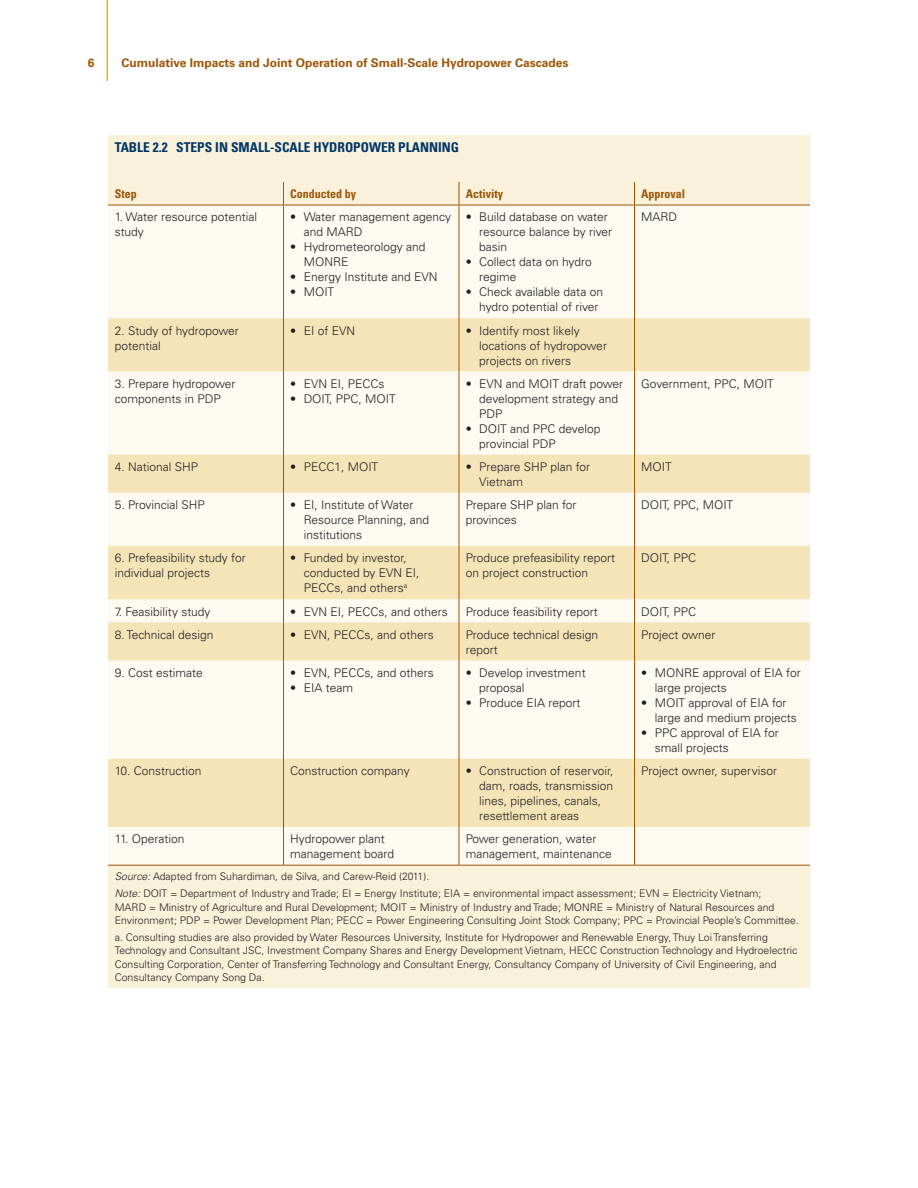
<style>
.page{position:relative;width:918px;height:1188px;background:#fff}
.page>*{position:absolute;margin:0;border:0;box-sizing:border-box;transform-origin:0 0}
.Table_Title{font:700 condensed 13.5px "Univers";color:#003667}
.table_text_bullet{font:300 12px/15px "Univers";color:#231f20}
.Table_text_left{font:300 12px/15px "Univers";color:#231f20}
.t1{font:700 12px "Univers";color:#9c5506}
.Tbl_Col_Hd_Centered{font:700 condensed 12px "Univers";color:#9c5506}
.Table_source{font:300 10.5px/13.5px "Univers";color:#231f20}
.s1{font-style:italic}
</style>
<div class="page">
<hr style="left:106px;top:0;width:2px;height:81px;background:#e6b120">
<div style="left:108px;top:135px;width:702px;height:853px;background:#faf1da"></div>
<div style="left:108px;top:206px;width:702px;height:659px;background:#fdfaf2"></div>
<svg style="left:108px;top:318px;width:702px;height:509px"></svg>
<svg style="left:283px;top:182px;width:1px;height:23px"></svg>
<svg style="left:459px;top:182px;width:1px;height:23px"></svg>
<svg style="left:634px;top:182px;width:1px;height:23px"></svg>
<hr style="left:108px;top:205px;width:176px;height:1px;background:#9c5506">
<hr style="left:284px;top:205px;width:175px;height:1px;background:#9c5506">
<hr style="left:283px;top:205px;width:1px;height:113px;background:#9c5506">
<hr style="left:459px;top:205px;width:175px;height:1px;background:#9c5506">
<hr style="left:459px;top:205px;width:1px;height:113px;background:#9c5506">
<hr style="left:634px;top:205px;width:176px;height:1px;background:#9c5506">
<hr style="left:634px;top:205px;width:1px;height:113px;background:#9c5506">
<hr style="left:283px;top:318px;width:1px;height:53px;background:#9c5506">
<hr style="left:459px;top:318px;width:1px;height:53px;background:#9c5506">
<hr style="left:634px;top:318px;width:1px;height:53px;background:#9c5506">
<hr style="left:283px;top:371px;width:1px;height:84px;background:#9c5506">
<hr style="left:459px;top:371px;width:1px;height:84px;background:#9c5506">
<hr style="left:634px;top:371px;width:1px;height:84px;background:#9c5506">
<hr style="left:283px;top:455px;width:1px;height:38px;background:#9c5506">
<hr style="left:459px;top:455px;width:1px;height:38px;background:#9c5506">
<hr style="left:634px;top:455px;width:1px;height:38px;background:#9c5506">
<hr style="left:283px;top:493px;width:1px;height:53px;background:#9c5506">
<hr style="left:459px;top:493px;width:1px;height:53px;background:#9c5506">
<hr style="left:634px;top:493px;width:1px;height:53px;background:#9c5506">
<hr style="left:283px;top:546px;width:1px;height:53px;background:#9c5506">
<hr style="left:459px;top:546px;width:1px;height:53px;background:#9c5506">
<hr style="left:634px;top:546px;width:1px;height:53px;background:#9c5506">
<svg style="left:283px;top:599px;width:1px;height:23px"></svg>
<svg style="left:459px;top:599px;width:1px;height:23px"></svg>
<svg style="left:634px;top:599px;width:1px;height:23px"></svg>
<hr style="left:283px;top:622px;width:1px;height:39px;background:#9c5506">
<hr style="left:459px;top:622px;width:1px;height:39px;background:#9c5506">
<hr style="left:634px;top:622px;width:1px;height:39px;background:#9c5506">
<hr style="left:283px;top:661px;width:1px;height:98px;background:#9c5506">
<hr style="left:459px;top:661px;width:1px;height:98px;background:#9c5506">
<hr style="left:634px;top:661px;width:1px;height:98px;background:#9c5506">
<hr style="left:283px;top:759px;width:1px;height:68px;background:#9c5506">
<hr style="left:459px;top:759px;width:1px;height:68px;background:#9c5506">
<hr style="left:634px;top:759px;width:1px;height:68px;background:#9c5506">
<hr style="left:283px;top:827px;width:1px;height:38px;background:#9c5506">
<hr style="left:459px;top:827px;width:1px;height:38px;background:#9c5506">
<hr style="left:634px;top:827px;width:1px;height:38px;background:#9c5506">
<hr style="left:108px;top:865px;width:176px;height:1px;background:#9c5506">
<hr style="left:284px;top:865px;width:175px;height:1px;background:#9c5506">
<hr style="left:459px;top:865px;width:175px;height:1px;background:#9c5506">
<hr style="left:634px;top:865px;width:176px;height:1px;background:#9c5506">
<p class="t1" style="left:88px;top:56px;width:8px">6</p>
<p class="t1" style="left:122px;top:56px;width:449px">Cumulative Impacts and Joint Operation of Small-Scale Hydropower Cascades</p>
<p class="Table_Title" style="left:115px;top:139px;width:346px">TABLE 2.2 STEPS IN SMALL-SCALE HYDROPOWER PLANNING</p>
<p class="Tbl_Col_Hd_Centered" style="left:115px;top:187px;width:24px">Step</p>
<p class="Tbl_Col_Hd_Centered" style="left:290px;top:187px;width:67px">Conducted by</p>
<p class="Tbl_Col_Hd_Centered" style="left:466px;top:187px;width:39px">Activity</p>
<p class="Tbl_Col_Hd_Centered" style="left:641px;top:187px;width:45px">Approval</p>
<p class="Table_text_left" style="left:115px;top:209px;width:144px">1. Water resource potential study</p>
<p class="table_text_bullet" style="left:304px;top:209px;width:149px;text-indent:-14px">• Water management agency and MARD</p>
<p class="table_text_bullet" style="left:304px;top:239px;width:123px;text-indent:-14px">• Hydrometeorology and<br>MONRE</p>
<p class="table_text_bullet" style="left:290px;top:269px;width:149px">• Energy Institute and EVN</p>
<p class="table_text_bullet" style="left:290px;top:284px;width:45px">• MOIT</p>
<p class="table_text_bullet" style="left:479px;top:209px;width:134px;text-indent:-14px">• Build database on water resource balance by river basin</p>
<p class="table_text_bullet" style="left:479px;top:254px;width:114px;text-indent:-14px">• Collect data on hydro regime</p>
<p class="table_text_bullet" style="left:479px;top:284px;width:125px;text-indent:-14px">• Check available data on hydro potential of river</p>
<p class="table_text_bullet" style="left:641px;top:209px;width:37px">MARD</p>
<p class="Table_text_left" style="left:115px;top:323px;width:126px">2. Study of hydropower potential</p>
<p class="table_text_bullet" style="left:290px;top:323px;width:66px">• EI of EVN</p>
<p class="table_text_bullet" style="left:479px;top:323px;width:129px;text-indent:-14px">• Identify most likely locations of hydropower projects on rivers</p>
<p class="Table_text_left" style="left:115px;top:376px;width:122px">3. Prepare hydropower components in PDP</p>
<p class="table_text_bullet" style="left:290px;top:376px;width:96px">• EVN EI, PECCs</p>
<p class="table_text_bullet" style="left:479px;top:376px;width:146px;text-indent:-14px">• EVN and MOIT draft power development strategy and<br>PDP</p>
<p class="table_text_bullet" style="left:479px;top:421px;width:123px;text-indent:-14px">• DOIT and PPC develop provincial PDP</p>
<p class="table_text_bullet" style="left:290px;top:391px;width:107px">• DOIT, PPC, MOIT</p>
<p class="table_text_bullet" style="left:641px;top:376px;width:134px">Government, PPC, MOIT</p>
<p class="Table_text_left" style="left:115px;top:459px;width:85px">4. National SHP</p>
<p class="table_text_bullet" style="left:290px;top:459px;width:89px">• PECC1, MOIT</p>
<p class="table_text_bullet" style="left:479px;top:459px;width:112px;text-indent:-14px">• Prepare SHP plan for<br>Vietnam</p>
<p class="Table_text_left" style="left:641px;top:459px;width:32px">MOIT</p>
<p class="Table_text_left" style="left:115px;top:497px;width:92px">5. Provincial SHP</p>
<p class="table_text_bullet" style="left:304px;top:497px;width:127px;text-indent:-14px">• EI, Institute of Water<br>Resource Planning, and institutions</p>
<p class="Table_text_left" style="left:466px;top:497px;width:112px">Prepare SHP plan for provinces</p>
<p class="Table_text_left" style="left:641px;top:497px;width:93px">DOIT, PPC, MOIT</p>
<p class="Table_text_left" style="left:115px;top:550px;width:132px">6. Prefeasibility study for individual projects</p>
<p class="table_text_bullet" style="left:304px;top:550px;width:117px;text-indent:-14px">• Funded by investor, conducted by EVN EI,<br>PECCs, and others<sup>a</sup></p>
<p class="Table_text_left" style="left:466px;top:550px;width:151px">Produce prefeasibility report on project construction</p>
<p class="Table_text_left" style="left:641px;top:550px;width:56px">DOIT, PPC</p>
<p class="Table_text_left" style="left:115px;top:604px;width:97px">7. Feasibility study</p>
<p class="table_text_bullet" style="left:290px;top:604px;width:159px">• EVN EI, PECCs, and others</p>
<p class="Table_text_left" style="left:466px;top:604px;width:134px">Produce feasibility report</p>
<p class="Table_text_left" style="left:641px;top:604px;width:56px">DOIT, PPC</p>
<p class="Table_text_left" style="left:115px;top:627px;width:100px">8. Technical design</p>
<p class="table_text_bullet" style="left:290px;top:627px;width:145px">• EVN, PECCs, and others</p>
<p class="Table_text_left" style="left:466px;top:627px;width:134px">Produce technical design report</p>
<p class="Table_text_left" style="left:641px;top:627px;width:76px">Project owner</p>
<p class="Table_text_left" style="left:115px;top:665px;width:90px">9. Cost estimate</p>
<p class="table_text_bullet" style="left:290px;top:665px;width:145px">• EVN, PECCs, and others</p>
<p class="table_text_bullet" style="left:290px;top:680px;width:64px">• EIA team</p>
<p class="table_text_bullet" style="left:655px;top:665px;width:147px;text-indent:-14px">• MONRE approval of EIA for large projects</p>
<p class="table_text_bullet" style="left:655px;top:695px;width:144px;text-indent:-14px">• MOIT approval of EIA for large and medium projects</p>
<p class="table_text_bullet" style="left:655px;top:725px;width:125px;text-indent:-14px">• PPC approval of EIA for small projects</p>
<p class="table_text_bullet" style="left:479px;top:665px;width:108px;text-indent:-14px">• Develop investment proposal</p>
<p class="table_text_bullet" style="left:466px;top:695px;width:116px">• Produce EIA report</p>
<p class="Table_text_left" style="left:115px;top:763px;width:88px">10. Construction</p>
<p class="Table_text_left" style="left:290px;top:763px;width:121px">Construction company</p>
<p class="table_text_bullet" style="left:479px;top:763px;width:136px;text-indent:-14px">• Construction of reservoir, dam, roads, transmission lines, pipelines, canals, resettlement areas</p>
<p class="Table_text_left" style="left:641px;top:763px;width:137px">Project owner, supervisor</p>
<p class="Table_text_left" style="left:115px;top:831px;width:71px">11. Operation</p>
<p class="Table_text_left" style="left:290px;top:831px;width:106px">Hydropower plant management board</p>
<p class="Table_text_left" style="left:466px;top:831px;width:148px">Power generation, water management, maintenance</p>
<p class="Table_source" style="left:115px;top:870px;width:316px"><span class="s1">Source:</span> Adapted from Suhardiman, de Silva, and Carew-Reid (2011).</p>
<p class="Table_source" style="left:115px;top:886px;width:686px"><span class="s1">Note:</span> DOIT = Department of Industry and Trade; EI = Energy Institute; EIA = environmental impact assessment; EVN = Electricity Vietnam;<br>MARD = Ministry of Agriculture and Rural Development; MOIT = Ministry of Industry and Trade; MONRE = Ministry of Natural Resources and<br>Environment; PDP = Power Development Plan; PECC = Power Engineering Consulting Joint Stock Company; PPC = Provincial People’s Committee.</p>
<p class="Table_source" style="left:115px;top:930px;width:684px">a. Consulting studies are also provided by Water Resources University, Institute for Hydropower and Renewable Energy, Thuy Loi Transferring Technology and Consultant JSC, Investment Company Shares and Energy Development Vietnam, HECC Construction Technology and Hydroelectric Consulting Corporation, Center of Transferring Technology and Consultant Energy, Consultancy Company of University of Civil Engineering, and Consultancy Company Song Da.</p>
</div>
